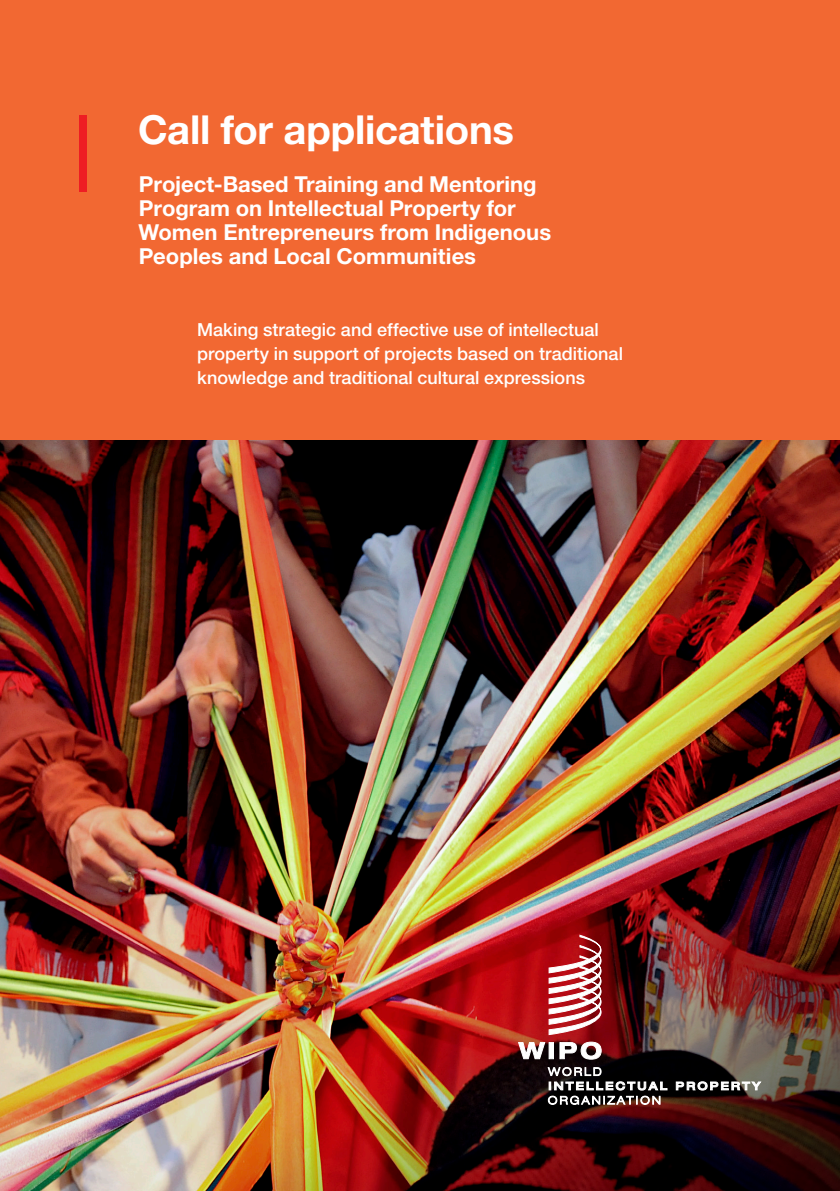
<style>
.page{position:relative;width:840px;height:1191px;background:#fff}
.page>*{position:absolute;margin:0;border:0;box-sizing:border-box;transform-origin:0 0}
.TITRE_niv__1{font:700 40px "Helvetica Neue LT Std";letter-spacing:-.005em;color:#fff}
.TITRE_niv__1-2{font:700 22px/24px "Helvetica Neue LT Std";color:#fff}
.TITRE_niv__2{font:500 18px/24px "Helvetica Neue LT Std";color:#fff}
</style>
<div class="page">
<div style="left:0;top:0;width:839px;height:1191px;background:#f26832"></div>
<div style="left:79px;top:115px;width:8px;height:77px;background:#ee1d23"></div>
<img style="left:0;top:441px;width:839px;height:280px">
<img style="left:0;top:721px;width:839px;height:470px">
<svg style="left:518px;top:1042px;width:27px;height:17px"></svg>
<svg style="left:548px;top:1042px;width:5px;height:17px"></svg>
<svg style="left:559px;top:1041px;width:42px;height:18px"></svg>
<svg style="left:675px;top:1081px;width:85px;height:9px"></svg>
<svg style="left:547px;top:1066px;width:120px;height:38px;background:#484544"></svg>
<svg style="left:548px;top:934px;width:53px;height:101px;background:#c7686c"></svg>
<p class="TITRE_niv__1" style="left:138px;top:105px;width:377px">Call for applications</p>
<p class="TITRE_niv__1-2" style="left:138px;top:172px;width:414px">Project-Based Training and Mentoring Program on Intellectual Property for Women Entrepreneurs from Indigenous Peoples and Local Communities</p>
<p class="TITRE_niv__2" style="left:197px;top:317px;width:427px">Making strategic and effective use of intellectual property in support of projects based on traditional knowledge and traditional cultural expressions</p>
</div>
